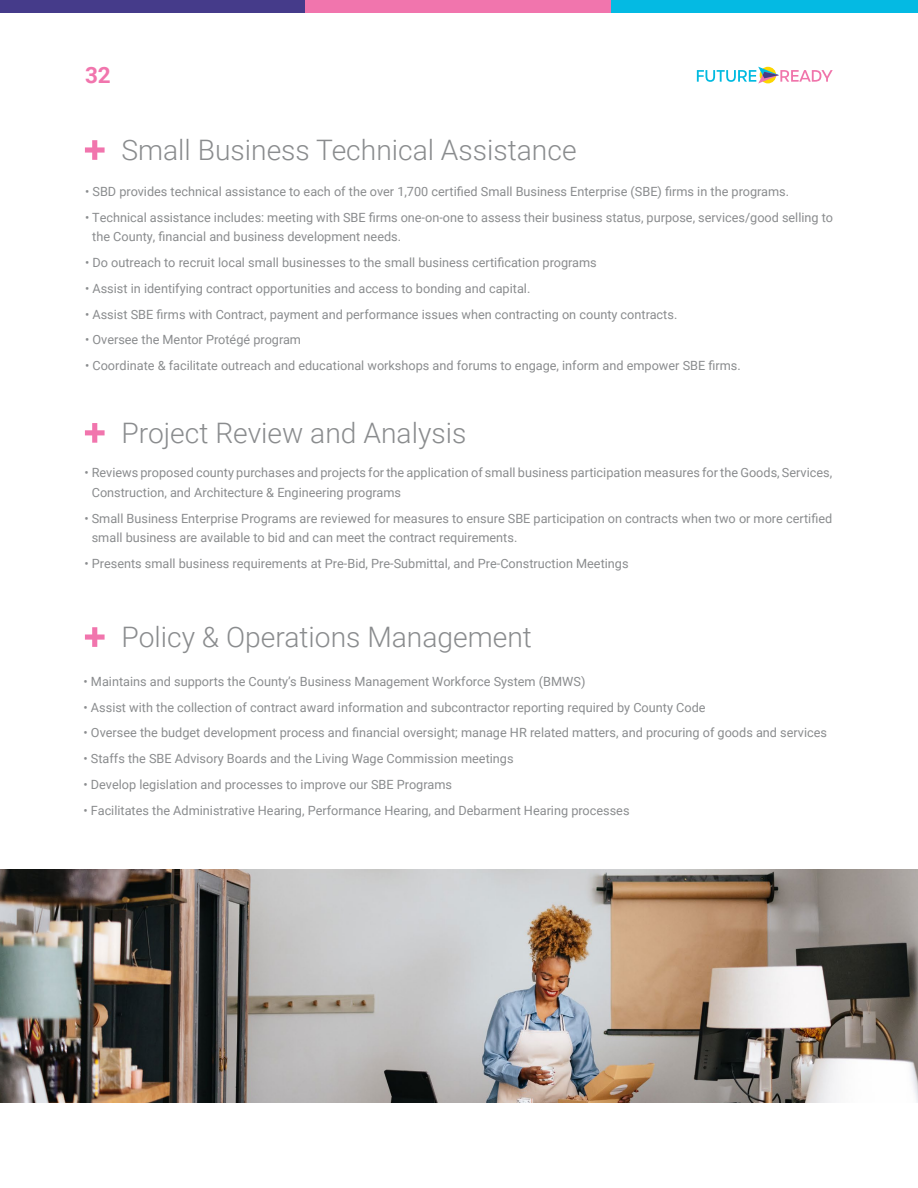
<style>
.page{position:relative;width:918px;height:1188px;background:#fff}
.page>*{position:absolute;margin:0;border:0;box-sizing:border-box;transform-origin:0 0}
.t1{font:300 28.2px "Roboto";color:#8a8c8e}
.t2{font:700 22.5px "Roboto";color:#f175ad}
.t3{font:12.75px/19.8px "Roboto";color:#8a8c8e}
</style>
<div class="page">
<svg style="left:85px;top:140px;width:20px;height:20px"></svg>
<svg style="left:85px;top:627px;width:20px;height:20px"></svg>
<svg style="left:85px;top:423px;width:20px;height:20px"></svg>
<img style="left:0;top:869px;width:918px;height:234px">
<div style="left:0;top:0;width:306px;height:13px;background:#453b8a"></div>
<div style="left:306px;top:0;width:306px;height:13px;background:#f175ad"></div>
<div style="left:612px;top:0;width:306px;height:13px;background:#04bae3"></div>
<svg style="left:697px;top:67px;width:136px;height:17px"></svg>
<h2 class="t2" style="left:85px;top:59px;width:27px">32</h2>
<h1 class="t1" style="left:121px;top:130px;width:457px">Small Business Technical Assistance</h1>
<p class="t3" style="left:85px;top:181px;width:706px">• SBD provides technical assistance to each of the over 1,700 certified Small Business Enterprise (SBE) firms in the programs.</p>
<p class="t3" style="left:92px;top:207px;width:742px;text-indent:-7px">• Technical assistance includes: meeting with SBE firms one-on-one to assess their business status, purpose, services/good selling to the County, financial and business development needs.</p>
<p class="t3" style="left:85px;top:252px;width:513px">• Do outreach to recruit local small businesses to the small business certification programs</p>
<p class="t3" style="left:85px;top:278px;width:447px">• Assist in identifying contract opportunities and access to bonding and capital.</p>
<p class="t3" style="left:85px;top:304px;width:594px">• Assist SBE firms with Contract, payment and performance issues when contracting on county contracts.</p>
<p class="t3" style="left:85px;top:329px;width:218px">• Oversee the Mentor Protégé program</p>
<p class="t3" style="left:85px;top:355px;width:657px">• Coordinate &amp; facilitate outreach and educational workshops and forums to engage, inform and empower SBE firms.</p>
<h1 class="t1" style="left:121px;top:414px;width:346px">Project Review and Analysis</h1>
<p class="t3" style="left:92px;top:462px;width:742px;text-indent:-7px">• Reviews proposed county purchases and projects for the application of small business participation measures for the Goods, Services,<br>Construction, and Architecture &amp; Engineering programs</p>
<p class="t3" style="left:92px;top:508px;width:742px;text-indent:-7px">• Small Business Enterprise Programs are reviewed for measures to ensure SBE participation on contracts when two or more certified small business are available to bid and can meet the contract requirements.</p>
<p class="t3" style="left:84px;top:553px;width:546px">• Presents small business requirements at Pre-Bid, Pre-Submittal, and Pre-Construction Meetings</p>
<h1 class="t1" style="left:121px;top:617px;width:412px">Policy &amp; Operations Management</h1>
<p class="t3" style="left:84px;top:671px;width:503px">• Maintains and supports the County’s Business Management Workforce System (BMWS)</p>
<p class="t3" style="left:84px;top:697px;width:624px">• Assist with the collection of contract award information and subcontractor reporting required by County Code</p>
<p class="t3" style="left:84px;top:723px;width:745px">• Oversee the budget development process and financial oversight; manage HR related matters, and procuring of goods and services</p>
<p class="t3" style="left:84px;top:748px;width:432px">• Staffs the SBE Advisory Boards and the Living Wage Commission meetings</p>
<p class="t3" style="left:84px;top:774px;width:370px">• Develop legislation and processes to improve our SBE Programs</p>
<p class="t3" style="left:84px;top:800px;width:548px">• Facilitates the Administrative Hearing, Performance Hearing, and Debarment Hearing processes</p>
</div>
